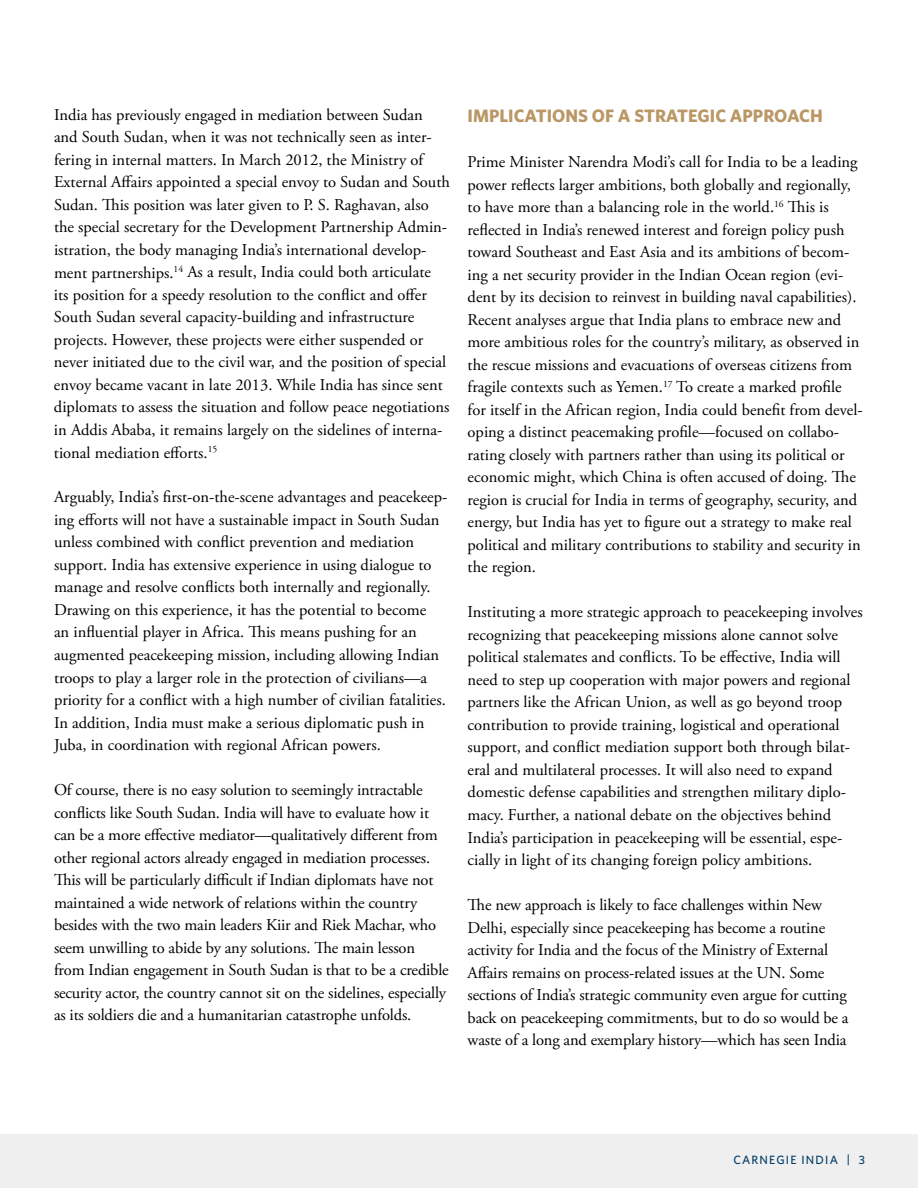
<style>
.page{position:relative;width:918px;height:1188px;background:#fff}
.page>*{position:absolute;margin:0;border:0;box-sizing:border-box;transform-origin:0 0}
.t1{font:700 18px "Whitney";color:#ba9765}
.t2{font:16.5px/22.5px "Adobe Garamond Pro";color:#000}
.t3{font:500 12px "Whitney";letter-spacing:.1em;color:#003a63}
</style>
<div class="page">
<div style="left:0;top:1134px;width:918px;height:54px;background:#efeff0"></div>
<p class="t2" style="left:54px;top:104px;width:397px">India has previously engaged in mediation between Sudan and South Sudan, when it was not technically seen as inter&shy;fering in internal matters. In March 2012, the Ministry of External Affairs appointed a special envoy to Sudan and South Sudan. This position was later given to P. S. Raghavan, also the special secretary for the Development Partnership Admin&shy;istration, the body managing India’s international develop&shy;ment partnerships.<sup>14</sup> As a result, India could both articulate<br>its position for a speedy resolution to the conflict and offer South Sudan several capacity-building and infrastructure projects. However, these projects were either suspended or never initiated due to the civil war, and the position of special envoy became vacant in late 2013. While India has since sent diplomats to assess the situation and follow peace negotiations in Addis Ababa, it remains largely on the sidelines of interna&shy;tional mediation efforts.<sup>15</sup></p>
<p class="t2" style="left:54px;top:487px;width:395px">Arguably, India’s first-on-the-scene advantages and peacekeep&shy;ing efforts will not have a sustainable impact in South Sudan unless combined with conflict prevention and mediation support. India has extensive experience in using dialogue to manage and resolve conflicts both internally and regionally.<br>Drawing on this experience, it has the potential to become<br>an influential player in Africa. This means pushing for an augmented peacekeeping mission, including allowing Indian troops to play a larger role in the protection of civilians—a priority for a conflict with a high number of civilian fatalities.<br>In addition, India must make a serious diplomatic push in Juba, in coordination with regional African powers.</p>
<p class="t2" style="left:54px;top:779px;width:396px">Of course, there is no easy solution to seemingly intractable conflicts like South Sudan. India will have to evaluate how it can be a more effective mediator—qualitatively different from other regional actors already engaged in mediation processes.<br>This will be particularly difficult if Indian diplomats have not maintained a wide network of relations within the country besides with the two main leaders Kiir and Riek Machar, who seem unwilling to abide by any solutions. The main lesson from Indian engagement in South Sudan is that to be a credible security actor, the country cannot sit on the sidelines, especially as its soldiers die and a humanitarian catastrophe unfolds.</p>
<p class="t1" style="left:468px;top:104px;width:357px">IMPLICATIONS OF A STRATEGIC APPROACH</p>
<p class="t2" style="left:468px;top:152px;width:397px">Prime Minister Narendra Modi’s call for India to be a leading power reflects larger ambitions, both globally and regionally, to have more than a balancing role in the world.<sup>16</sup> This is reflected in India’s renewed interest and foreign policy push toward Southeast and East Asia and its ambitions of becom&shy;ing a net security provider in the Indian Ocean region (evi&shy;dent by its decision to reinvest in building naval capabilities).<br>Recent analyses argue that India plans to embrace new and more ambitious roles for the country’s military, as observed in the rescue missions and evacuations of overseas citizens from fragile contexts such as Yemen.<sup>17</sup> To create a marked profile for itself in the African region, India could benefit from devel&shy;oping a distinct peacemaking profile—focused on collabo&shy;rating closely with partners rather than using its political or economic might, which China is often accused of doing. The region is crucial for India in terms of geography, security, and energy, but India has yet to figure out a strategy to make real political and military contributions to stability and security in the region.</p>
<p class="t2" style="left:468px;top:602px;width:397px">Instituting a more strategic approach to peacekeeping involves recognizing that peacekeeping missions alone cannot solve political stalemates and conflicts. To be effective, India will need to step up cooperation with major powers and regional partners like the African Union, as well as go beyond troop contribution to provide training, logistical and operational support, and conflict mediation support both through bilat&shy;eral and multilateral processes. It will also need to expand domestic defense capabilities and strengthen military diplo&shy;macy. Further, a national debate on the objectives behind India’s participation in peacekeeping will be essential, espe&shy;cially in light of its changing foreign policy ambitions.</p>
<p class="t2" style="left:468px;top:894px;width:383px">The new approach is likely to face challenges within New Delhi, especially since peacekeeping has become a routine activity for India and the focus of the Ministry of External Affairs remains on process-related issues at the UN. Some sections of India’s strategic community even argue for cutting back on peacekeeping commitments, but to do so would be a waste of a long and exemplary history—which has seen India</p>
<p class="t3" style="left:733px;top:1152px;width:133px">CARNEGIE INDIA | 3</p>
</div>
